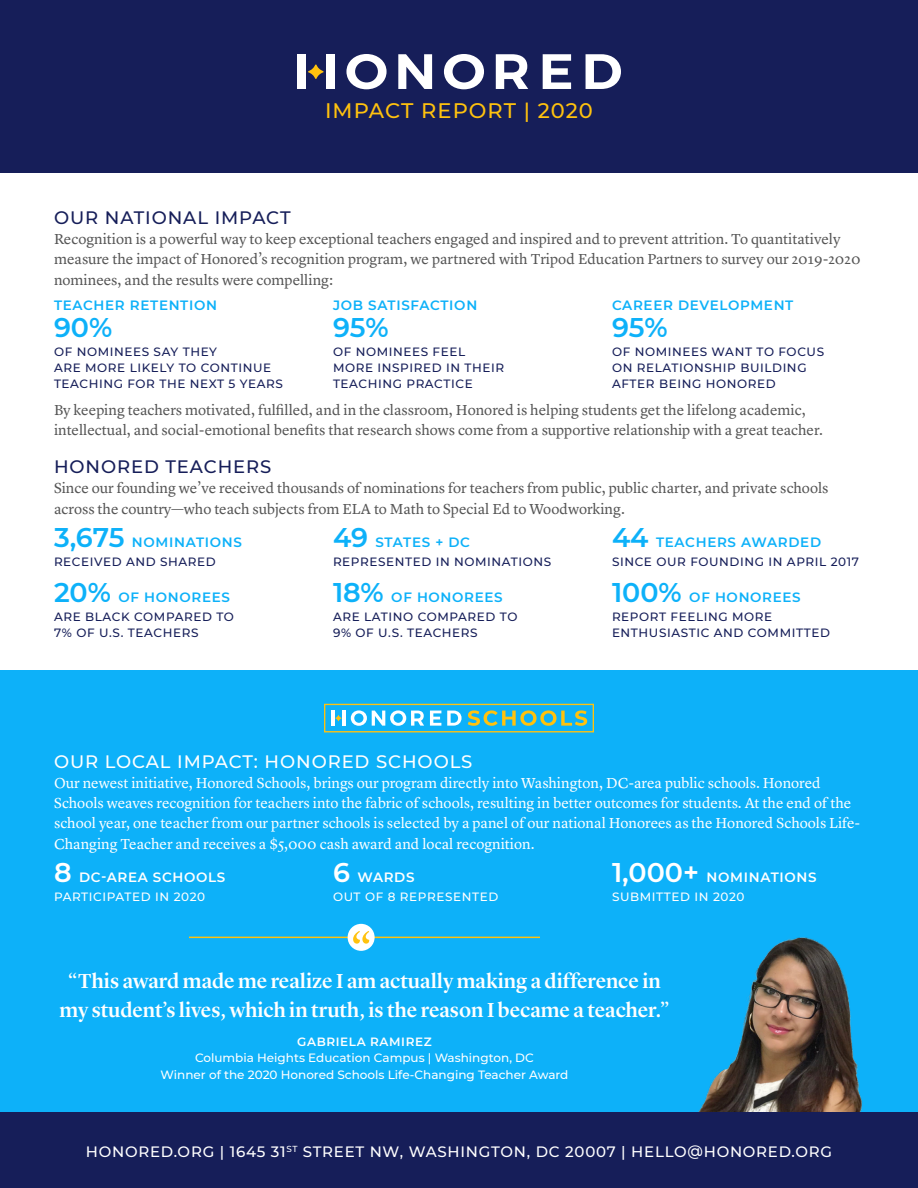
<style>
.page{position:relative;width:918px;height:1188px;background:#fff}
.page>*{position:absolute;margin:0;border:0;box-sizing:border-box;transform-origin:0 0}
.Large_Infographic_Te{font:600 27px "Montserrat";color:#0db1f9}
.Quotes{font:500 21px/28.3px "Lyon Display";color:#fff;text-align:center}
.t1{font:500 21px "Montserrat";letter-spacing:.045em;color:#ffc20e}
.Heading{font:500 18px "Montserrat";letter-spacing:.05em;color:#161e59}
.Heading-2{font:500 18px "Montserrat";letter-spacing:.05em;color:#fff}
.t2{font:15px/20.2px "Lyon Text";color:#545454}
.t3{font:15px/20.2px "Lyon Text";color:#fff}
.t4{font:500 15px "Montserrat";letter-spacing:.05em;color:#fff}
.Large_Infographic_Te-2{font:600 13.5px "Montserrat";letter-spacing:.05em;color:#0db1f9}
.Large_Infographic_Te-3{font:600 13.5px "Montserrat";letter-spacing:.05em;color:#fff}
.Large_Infographic_Te-4{font:500 12px/16.2px "Montserrat";letter-spacing:.05em;color:#161e59}
.Large_Infographic_Te-5{font:500 12px/16.2px "Montserrat";color:#fff;text-align:center}
.Large_Infographic_Te-6{font:500 12px "Montserrat";letter-spacing:.05em;color:#fff}
.s1{font-size:27px}
.s2{font-weight:600}
</style>
<div class="page">
<div style="left:0;top:670px;width:918px;height:442px;background:#0db1f9"></div>
<svg style="left:324px;top:704px;width:270px;height:28px"></svg>
<hr style="left:189px;top:937px;width:351px;height:1px;background:#ffc20e">
<div style="left:348px;top:924px;width:27px;height:27px;background:#fff;border-radius:50%"></div>
<svg style="left:353px;top:931px;width:16px;height:13px"></svg>
<img style="left:698px;top:937px;width:164px;height:175px">
<div style="left:0;top:1112px;width:918px;height:76px;background:#161e59"></div>
<div style="left:0;top:0;width:918px;height:173px;background:#161e59"></div>
<div style="left:297px;top:54px;width:8px;height:35px;background:#fff"></div>
<div style="left:326px;top:54px;width:9px;height:35px;background:#fff"></div>
<svg style="left:346px;top:54px;width:41px;height:35px"></svg>
<svg style="left:398px;top:54px;width:34px;height:35px"></svg>
<svg style="left:444px;top:54px;width:40px;height:35px"></svg>
<svg style="left:496px;top:54px;width:32px;height:35px"></svg>
<svg style="left:543px;top:54px;width:28px;height:35px"></svg>
<svg style="left:586px;top:54px;width:35px;height:35px"></svg>
<svg style="left:308px;top:65px;width:15px;height:14px"></svg>
<p class="t1" style="left:325px;top:96px;width:269px">IMPACT REPORT | 2020</p>
<p class="Heading" style="left:54px;top:205px;width:238px">OUR NATIONAL IMPACT</p>
<p class="t2" style="left:54px;top:228px;width:808px">Recognition is a powerful way to keep exceptional teachers engaged and inspired and to prevent attrition. To quantitatively measure the impact of Honored’s recognition program, we partnered with Tripod Education Partners to survey our 2019-2020 nominees, and the results were compelling:</p>
<p class="Large_Infographic_Te-2" style="left:54px;top:295px;width:165px">TEACHER RETENTION</p>
<p class="Large_Infographic_Te" style="left:54px;top:308px;width:60px">90%</p>
<p class="Large_Infographic_Te-4" style="left:54px;top:343px;width:230px">OF NOMINEES SAY THEY<br>ARE MORE LIKELY TO CONTINUE<br>TEACHING FOR THE NEXT 5 YEARS</p>
<p class="Large_Infographic_Te-2" style="left:612px;top:295px;width:183px">CAREER DEVELOPMENT</p>
<p class="Large_Infographic_Te" style="left:612px;top:308px;width:57px">95%</p>
<p class="Large_Infographic_Te-4" style="left:612px;top:343px;width:214px">OF NOMINEES WANT TO FOCUS<br>ON RELATIONSHIP BUILDING<br>AFTER BEING HONORED</p>
<p class="t2" style="left:54px;top:399px;width:771px">By keeping teachers motivated, fulfilled, and in the classroom, Honored is helping students get the lifelong academic, intellectual, and social-emotional benefits that research shows come from a supportive relationship with a great teacher.</p>
<p class="Heading" style="left:54px;top:454px;width:219px">HONORED TEACHERS</p>
<p class="t2" style="left:54px;top:477px;width:776px">Since our founding we’ve received thousands of nominations for teachers from public, public charter, and private schools across the country—who teach subjects from ELA to Math to Special Ed to Woodworking.</p>
<p class="Large_Infographic_Te-2" style="left:54px;top:533px;width:189px"><span class="s1">3,675</span> NOMINATIONS</p>
<p class="Large_Infographic_Te-4" style="left:54px;top:553px;width:163px">RECEIVED AND SHARED</p>
<p class="Large_Infographic_Te-2" style="left:333px;top:295px;width:146px">JOB SATISFACTION</p>
<p class="Large_Infographic_Te" style="left:333px;top:308px;width:57px">95%</p>
<p class="Large_Infographic_Te-4" style="left:333px;top:343px;width:173px">OF NOMINEES FEEL<br>MORE INSPIRED IN THEIR<br>TEACHING PRACTICE</p>
<p class="Large_Infographic_Te-2" style="left:333px;top:533px;width:139px"><span class="s1">49</span> STATES + DC</p>
<p class="Large_Infographic_Te-4" style="left:333px;top:553px;width:220px">REPRESENTED IN NOMINATIONS</p>
<p class="Large_Infographic_Te-2" style="left:612px;top:533px;width:211px"><span class="s1">44</span> TEACHERS AWARDED</p>
<p class="Large_Infographic_Te-4" style="left:612px;top:553px;width:248px">SINCE OUR FOUNDING IN APRIL 2017</p>
<p class="Large_Infographic_Te-2" style="left:54px;top:588px;width:177px"><span class="s1">20%</span> OF HONOREES</p>
<p class="Large_Infographic_Te-4" style="left:54px;top:608px;width:182px">ARE BLACK COMPARED TO<br>7% OF U.S. TEACHERS</p>
<p class="Large_Infographic_Te-2" style="left:333px;top:588px;width:171px"><span class="s1">18%</span> OF HONOREES</p>
<p class="Large_Infographic_Te-4" style="left:333px;top:608px;width:186px">ARE LATINO COMPARED TO<br>9% OF U.S. TEACHERS</p>
<p class="Large_Infographic_Te-2" style="left:612px;top:588px;width:190px"><span class="s1">100%</span> OF HONOREES</p>
<p class="Large_Infographic_Te-4" style="left:612px;top:608px;width:220px">REPORT FEELING MORE<br>ENTHUSIASTIC AND COMMITTED</p>
<p class="Heading-2" style="left:54px;top:749px;width:420px">OUR LOCAL IMPACT: HONORED SCHOOLS</p>
<p class="t3" style="left:54px;top:771px;width:808px">Our newest initiative, Honored Schools, brings our program directly into Washington, DC-area public schools. Honored Schools weaves recognition for teachers into the fabric of schools, resulting in better outcomes for students. At the end of the school year, one teacher from our partner schools is selected by a panel of our national Honorees as the Honored Schools Life-Changing Teacher and receives a $5,000 cash award and local recognition.</p>
<p class="Large_Infographic_Te-3" style="left:54px;top:868px;width:173px"><span class="s1">8</span> DC-AREA SCHOOLS</p>
<p class="Large_Infographic_Te-6" style="left:54px;top:889px;width:153px">PARTICIPATED IN 2020</p>
<p class="Large_Infographic_Te-3" style="left:333px;top:868px;width:83px"><span class="s1">6</span> WARDS</p>
<p class="Large_Infographic_Te-6" style="left:333px;top:889px;width:167px">OUT OF 8 REPRESENTED</p>
<p class="Large_Infographic_Te-3" style="left:612px;top:868px;width:206px"><span class="s1">1,000+</span> NOMINATIONS</p>
<p class="Large_Infographic_Te-6" style="left:612px;top:889px;width:134px">SUBMITTED IN 2020</p>
<p class="Quotes" style="left:59px;top:965px;width:612px">“This award made me realize I am actually making a difference in my student’s lives, which in truth, is the reason I became a teacher.”</p>
<p class="Large_Infographic_Te-5" style="left:160px;top:1033px;width:410px"><span class="s2">GABRIELA RAMIREZ<br></span>Columbia Heights Education Campus | Washington, DC<br>Winner of the 2020 Honored Schools Life-Changing Teacher Award</p>
<p class="t4" style="left:86px;top:1142px;width:748px">HONORED.ORG | 1645 31<sup>ST</sup> STREET NW, WASHINGTON, DC 20007 | HELLO@HONORED.ORG</p>
</div>
